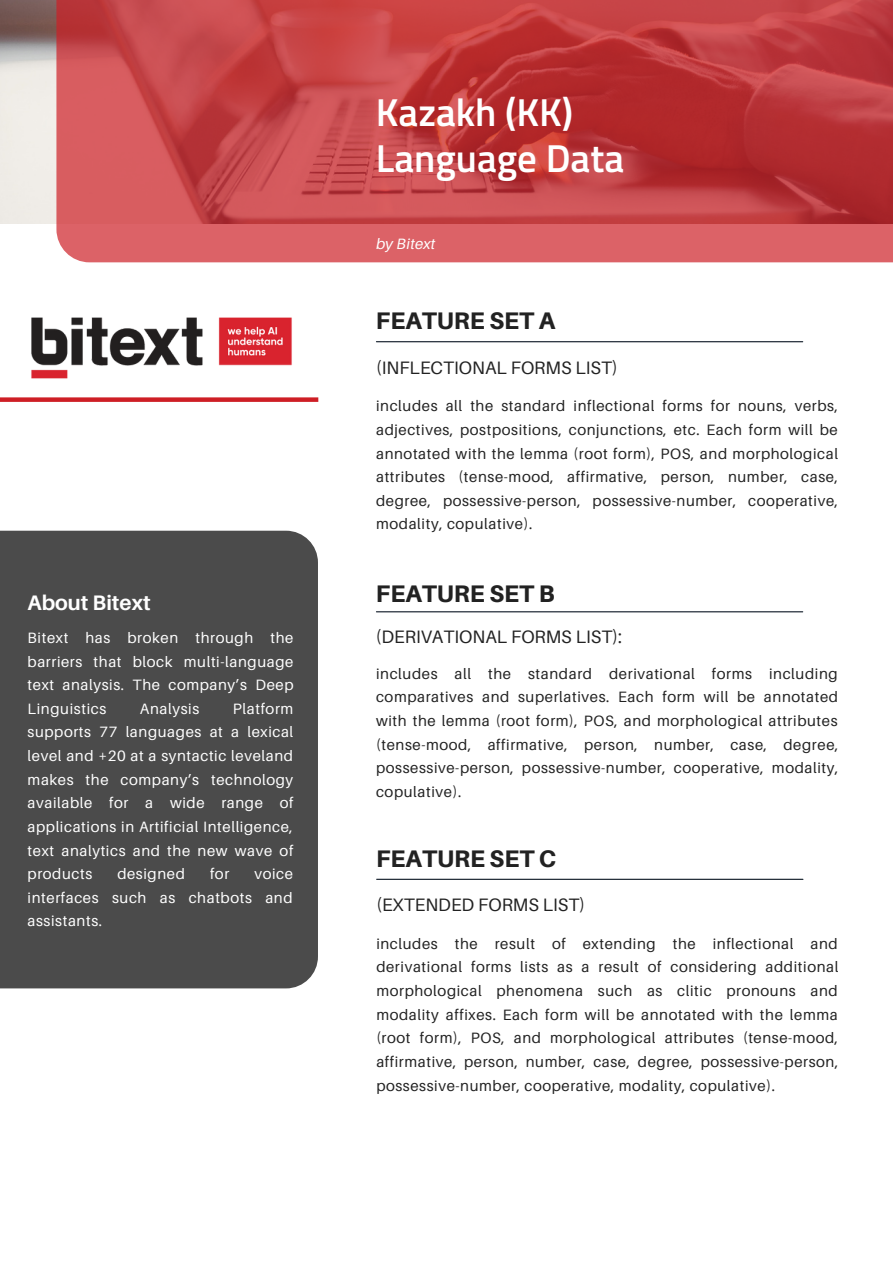
<style>
.page{position:relative;width:893px;height:1264px;background:#fff}
.page>*{position:absolute;margin:0;border:0;box-sizing:border-box;transform-origin:0 0}
.t1{font:600 39px/46px "Titillium Web";color:#fff}
.t2{font:800 24px "Aileron";color:#222}
.t3{font:700 21px "Aileron";color:#fff}
.t4{font:18px "Aileron";color:#222}
.t5{font:15px/23.5px "Aileron";letter-spacing:.04em;color:#222;text-align:justify}
.t6{font:15px/23.5px "Aileron";letter-spacing:.04em;color:#fff;text-align:justify}
.t7{font:italic 15px "Aileron";letter-spacing:.02em;color:#fff}
</style>
<div class="page">
<div style="left:0;top:530px;width:318px;height:458px;background:#4b4b4b"></div>
<img style="left:0;top:0;width:56px;height:223px">
<svg style="left:56px;top:0;width:836px;height:262px;background:#c64649"></svg>
<hr style="left:376px;top:341px;width:426px;height:1px;background:#0b1623">
<hr style="left:376px;top:611px;width:426px;height:1px;background:#0b1623">
<hr style="left:376px;top:878px;width:426px;height:1px;background:#0b1623">
<img style="left:31px;top:317px;width:261px;height:62px">
<div style="left:0;top:397px;width:318px;height:5px;background:#ce1e25"></div>
<h3 class="t3" style="left:28px;top:589px;width:124px">About Bitext</h3>
<p class="t6" style="left:28px;top:625px;width:267px">Bitext has broken through the barriers that block multi-language text analysis. The company’s Deep Linguistics</p>
<p class="t6" style="left:28px;top:696px;width:267px;text-indent:205px">Platform supports 77 languages at a lexical level and +20 at a syntactic leveland makes the company’s technology available for a wide range of applications in Artificial Intelligence, text analytics and the new wave of products</p>
<p class="t6" style="left:140px;top:696px;width:61px">Analysis</p>
<p class="t6" style="left:117px;top:861px;width:69px">designed</p>
<p class="t6" style="left:210px;top:861px;width:21px">for</p>
<p class="t6" style="left:28px;top:861px;width:267px;text-indent:227px">voice interfaces such as chatbots and assistants.</p>
<h1 class="t1" style="left:376px;top:89px;width:250px">Kazakh (KK)<br>Language Data</h1>
<p class="t7" style="left:376px;top:234px;width:61px">by Bitext</p>
<h2 class="t2" style="left:376px;top:306px;width:181px">FEATURE SET A</h2>
<p class="t4" style="left:376px;top:356px;width:243px">(INFLECTIONAL FORMS LIST)</p>
<p class="t5" style="left:376px;top:394px;width:463px">includes all the standard inflectional forms for nouns, verbs, adjectives, postpositions, conjunctions, etc. Each form will be annotated with the lemma (root form), POS, and morphological attributes (tense-mood, affirmative, person, number, case, degree, possessive-person, possessive-number, cooperative, modality, copulative).</p>
<h2 class="t2" style="left:376px;top:579px;width:180px">FEATURE SET B</h2>
<p class="t4" style="left:376px;top:625px;width:247px">(DERIVATIONAL FORMS LIST):</p>
<p class="t5" style="left:376px;top:661px;width:464px">includes all the standard derivational forms including comparatives and superlatives. Each form will be annotated with the lemma (root form), POS, and morphological attributes (tense-mood, affirmative, person, number, case, degree, possessive-person, possessive-number, cooperative, modality, copulative).</p>
<h2 class="t2" style="left:376px;top:843px;width:182px">FEATURE SET C</h2>
<p class="t4" style="left:376px;top:893px;width:210px">(EXTENDED FORMS LIST)</p>
<p class="t5" style="left:376px;top:931px;width:463px">includes the result of extending the inflectional and derivational forms lists as a result of considering additional morphological phenomena such as clitic pronouns and modality affixes. Each form will be annotated with the lemma (root form), POS, and morphological attributes (tense-mood, affirmative, person, number, case, degree, possessive-person, possessive-number, cooperative, modality, copulative).</p>
</div>
